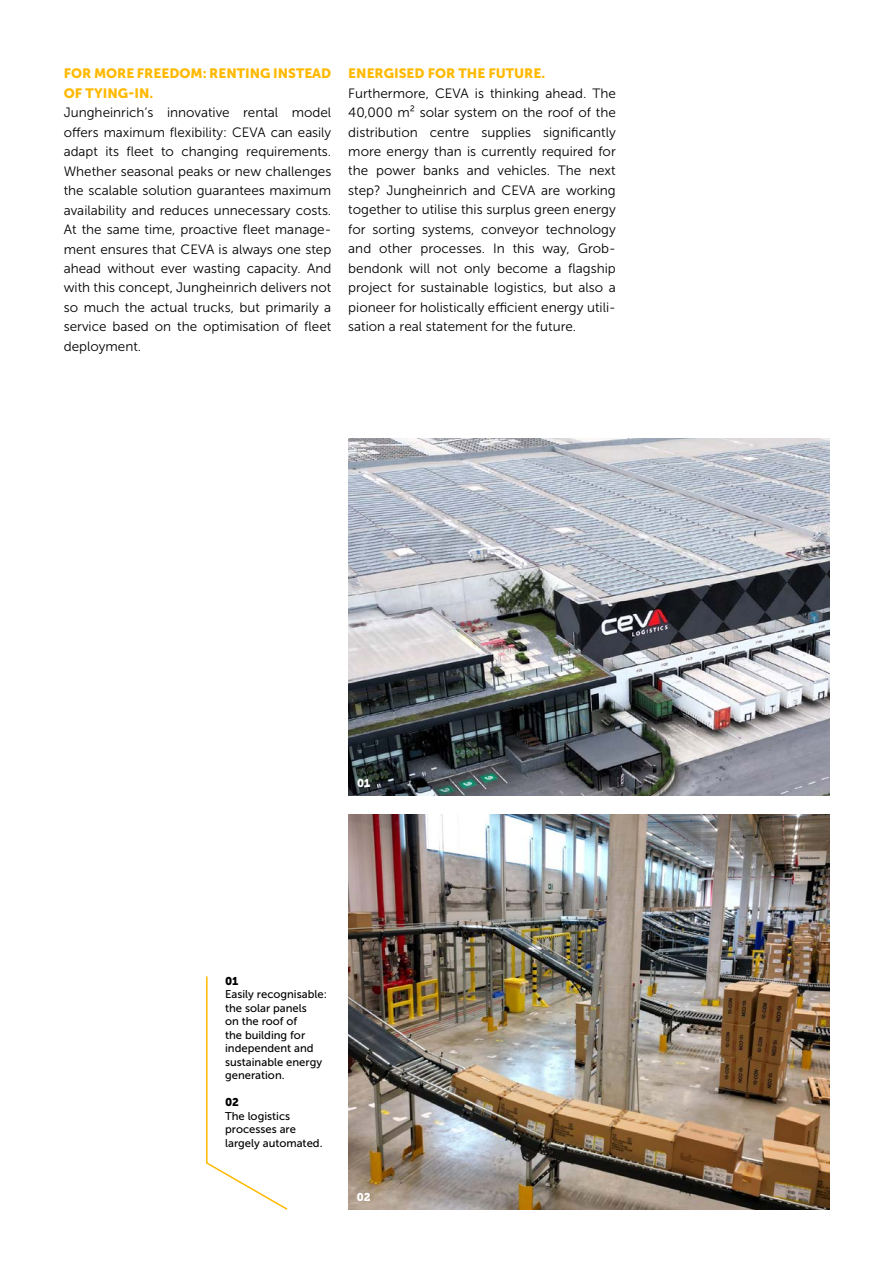
<style>
.page{position:relative;width:893px;height:1263px;background:#fff}
.page>*{position:absolute;margin:0;border:0;box-sizing:border-box;transform-origin:0 0}
.t1{font:13.5px/19.5px "Museo JH Sans 300";color:#000;text-align:justify}
.t2{font:13.5px/19.5px "Museo JH Sans 900";color:#ffb900}
.t3{font:11.25px/13.5px "Museo JH Sans 500";color:#000}
.t4{font:11.25px "Museo JH Slab 900";color:#fff}
.t5{font:11.25px "Museo JH Sans 900";color:#000}
</style>
<div class="page">
<img style="left:348px;top:815px;width:481px;height:395px">
<img style="left:348px;top:438px;width:481px;height:357px">
<svg style="left:206px;top:976px;width:82px;height:234px"></svg>
<p class="t2" style="left:64px;top:63px;width:269px">FOR MORE FREEDOM: RENTING INSTEAD<br>OF TYING-IN.</p>
<p class="t1" style="left:64px;top:103px;width:269px">Jungheinrich‘s innovative rental model offers maximum flexibility: CEVA can easily adapt its fleet to changing requirements.<br>Whether seasonal peaks or new challenges the scalable solution guarantees maximum availability and reduces unnecessary costs.<br>At the same time, proactive fleet manage&shy;ment ensures that CEVA is always one step ahead without ever wasting capacity. And with this concept, Jungheinrich delivers not so much the actual trucks, but primarily a service based on the optimisation of fleet deployment.</p>
<p class="t2" style="left:348px;top:63px;width:198px">ENERGISED FOR THE FUTURE.</p>
<p class="t1" style="left:348px;top:83px;width:269px">Furthermore, CEVA is thinking ahead. The 40,000 m² solar system on the roof of the distribution centre supplies significantly more energy than is currently required for the power banks and vehicles. The next step? Jungheinrich and CEVA are working together to utilise this surplus green energy for sorting systems, conveyor technology and other processes. In this way, Grob&shy;bendonk will not only become a flagship project for sustainable logistics, but also a pioneer for holistically efficient energy utili&shy;sation a real statement for the future.</p>
<p class="t4" style="left:357px;top:776px;width:15px">01</p>
<p class="t5" style="left:225px;top:974px;width:15px">01</p>
<p class="t3" style="left:225px;top:988px;width:103px">Easily recognisable: the solar panels<br>on the roof of<br>the building for independent and sustainable energy generation.</p>
<p class="t5" style="left:225px;top:1096px;width:15px">02</p>
<p class="t3" style="left:225px;top:1109px;width:99px">The logistics processes are largely automated.</p>
<p class="t4" style="left:357px;top:1191px;width:15px">02</p>
</div>
